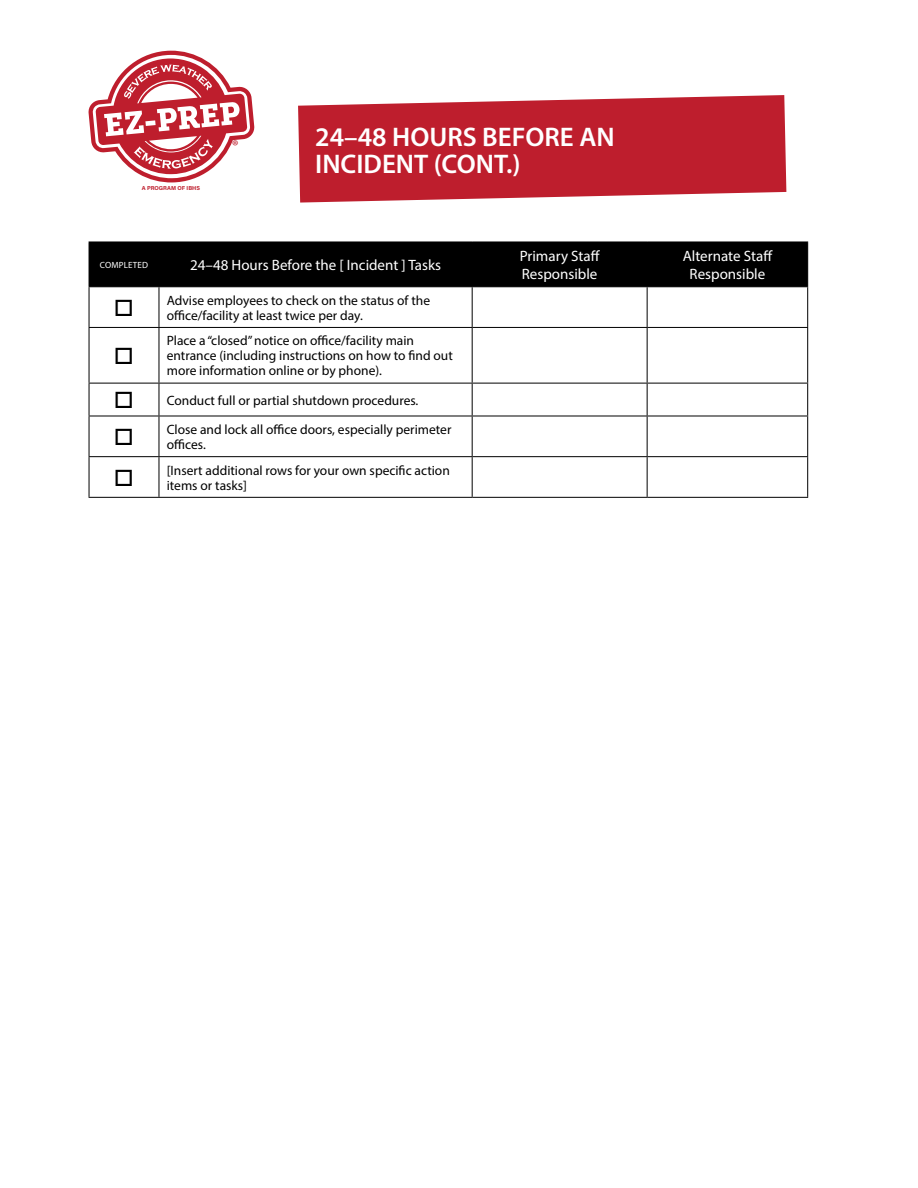
<style>
.page{position:relative;width:918px;height:1188px;background:#fff}
.page>*{position:absolute;margin:0;border:0;box-sizing:border-box;transform-origin:0 0}
.t1{font:600 27px/27px "Myriad Pro";color:#fff}
.t2{font:15px/18px "Myriad Pro";color:#fff}
.t3{font:13.5px/15px "Myriad Pro";color:#000}
.t4{font:9px "Myriad Pro";letter-spacing:.02em;color:#fff}
.t5{font:700 5.7px "Acumin Pro";color:#be1e2d}
</style>
<div class="page">
<svg style="left:298px;top:95px;width:488px;height:108px;background:#c43543"></svg>
<div style="left:90px;top:242px;width:717px;height:44px;background:#000"></div>
<hr style="left:89px;top:287px;width:1px;height:40px;background:#000">
<hr style="left:158px;top:287px;width:1px;height:40px;background:#000">
<hr style="left:472px;top:287px;width:1px;height:40px;background:#000">
<hr style="left:647px;top:287px;width:1px;height:40px;background:#000">
<hr style="left:807px;top:287px;width:1px;height:40px;background:#000">
<hr style="left:89px;top:327px;width:70px;height:1px;background:#000">
<hr style="left:89px;top:328px;width:1px;height:55px;background:#000">
<hr style="left:159px;top:327px;width:313px;height:1px;background:#000">
<hr style="left:158px;top:328px;width:1px;height:55px;background:#000">
<hr style="left:472px;top:327px;width:175px;height:1px;background:#000">
<hr style="left:472px;top:328px;width:1px;height:55px;background:#000">
<hr style="left:647px;top:327px;width:161px;height:1px;background:#000">
<hr style="left:647px;top:328px;width:1px;height:55px;background:#000">
<hr style="left:807px;top:328px;width:1px;height:55px;background:#000">
<hr style="left:89px;top:383px;width:70px;height:1px;background:#000">
<hr style="left:89px;top:384px;width:1px;height:32px;background:#000">
<hr style="left:159px;top:383px;width:313px;height:1px;background:#000">
<hr style="left:158px;top:384px;width:1px;height:32px;background:#000">
<hr style="left:472px;top:383px;width:175px;height:1px;background:#000">
<hr style="left:472px;top:384px;width:1px;height:32px;background:#000">
<hr style="left:647px;top:383px;width:161px;height:1px;background:#000">
<hr style="left:647px;top:384px;width:1px;height:32px;background:#000">
<hr style="left:807px;top:384px;width:1px;height:32px;background:#000">
<hr style="left:89px;top:416px;width:70px;height:1px;background:#000">
<hr style="left:89px;top:416px;width:1px;height:40px;background:#000">
<hr style="left:159px;top:416px;width:313px;height:1px;background:#000">
<hr style="left:158px;top:416px;width:1px;height:40px;background:#000">
<hr style="left:472px;top:416px;width:175px;height:1px;background:#000">
<hr style="left:472px;top:416px;width:1px;height:40px;background:#000">
<hr style="left:647px;top:416px;width:161px;height:1px;background:#000">
<hr style="left:647px;top:416px;width:1px;height:40px;background:#000">
<hr style="left:807px;top:416px;width:1px;height:40px;background:#000">
<hr style="left:89px;top:456px;width:70px;height:1px;background:#000">
<hr style="left:89px;top:457px;width:1px;height:40px;background:#000">
<hr style="left:159px;top:456px;width:313px;height:1px;background:#000">
<hr style="left:158px;top:457px;width:1px;height:40px;background:#000">
<hr style="left:472px;top:456px;width:175px;height:1px;background:#000">
<hr style="left:472px;top:457px;width:1px;height:40px;background:#000">
<hr style="left:647px;top:456px;width:161px;height:1px;background:#000">
<hr style="left:647px;top:457px;width:1px;height:40px;background:#000">
<hr style="left:807px;top:457px;width:1px;height:40px;background:#000">
<hr style="left:89px;top:497px;width:70px;height:1px;background:#000">
<hr style="left:159px;top:497px;width:313px;height:1px;background:#000">
<hr style="left:472px;top:497px;width:175px;height:1px;background:#000">
<hr style="left:647px;top:497px;width:161px;height:1px;background:#000">
<hr style="left:472px;top:241px;width:175px;height:1px;background:#000">
<hr style="left:647px;top:241px;width:161px;height:1px;background:#000">
<hr style="left:647px;top:242px;width:1px;height:44px;background:#000">
<hr style="left:807px;top:242px;width:1px;height:44px;background:#000">
<hr style="left:472px;top:286px;width:175px;height:1px;background:#000">
<hr style="left:647px;top:286px;width:161px;height:1px;background:#000">
<hr style="left:89px;top:241px;width:70px;height:1px;background:#000">
<hr style="left:89px;top:242px;width:1px;height:44px;background:#000">
<hr style="left:159px;top:241px;width:313px;height:1px;background:#000">
<hr style="left:158px;top:242px;width:1px;height:44px;background:#000">
<hr style="left:472px;top:242px;width:1px;height:44px;background:#000">
<hr style="left:89px;top:286px;width:70px;height:1px;background:#000">
<hr style="left:159px;top:286px;width:313px;height:1px;background:#000">
<svg style="left:89px;top:51px;width:166px;height:132px"></svg>
<p class="t5" style="left:142px;top:184px;width:60px">A PROGRAM OF IBHS</p>
<h1 class="t1" style="left:315px;top:123px;width:301px">24–48 HOURS BEFORE AN<br>INCIDENT (CONT.)</h1>
<p class="t4" style="left:100px;top:259px;width:50px">COMPLETED</p>
<p class="t2" style="left:190px;top:256px;width:252px">24–48 Hours Before the [ Incident ] Tasks</p>
<p class="t2" style="left:520px;top:247px;width:82px">Primary Staff<br>Responsible</p>
<p class="t2" style="left:683px;top:247px;width:91px;text-align:center">Alternate Staff<br>Responsible</p>
<p class="t3" style="left:167px;top:292px;width:265px">Advise employees to check on the status of the office/facility at least twice per day.</p>
<p class="t3" style="left:167px;top:333px;width:288px">Place a “closed” notice on office/facility main entrance (including instructions on how to find out more information online or by phone).</p>
<p class="t3" style="left:114px;top:392px;width:306px">□ Conduct full or partial shutdown procedures.</p>
<p class="t3" style="left:167px;top:422px;width:286px">Close and lock all office doors, especially perimeter offices.</p>
<p class="t3" style="left:167px;top:462px;width:285px">[Insert additional rows for your own specific action items or tasks]</p>
</div>
